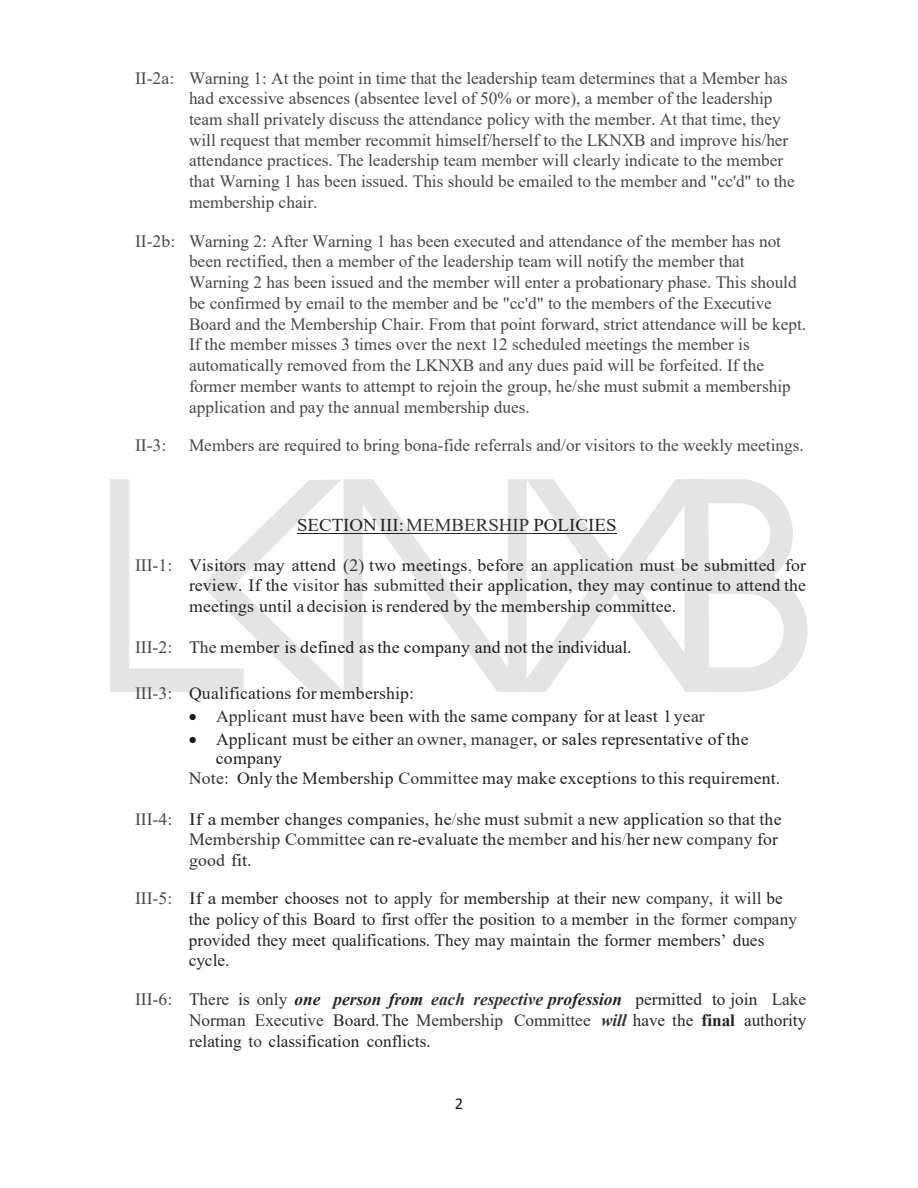
<style>
.page{position:relative;width:918px;height:1188px;background:#fff}
.page>*{position:absolute;margin:0;border:0;box-sizing:border-box;transform-origin:0 0}
.t1{font:18px "Times New Roman";color:#232324;scale:1.05 1}
.t2{font:17.25px/20.7px "Times New Roman";color:#464747}
.t3{font:17.25px/20.2px "Times New Roman";letter-spacing:.005em;color:#232324;text-align:justify}
.t4{font:17.25px/20.7px "Times New Roman";letter-spacing:.005em;color:#232324;scale:1.13 1}
.t5{font:17.25px "Times New Roman";letter-spacing:.01em;color:#1c1b1a}
.t6{font:16.5px "Calibri";color:#1c1b1a}
.s1{color:#313334}
.s2{color:#464747}
.s3{color:#717373}
.s4{color:#232324}
.s5{color:#1c1b1a}
.s6{font-weight:700;font-style:italic}
.s7{font-weight:700;font-style:italic;color:#313334}
.s8{font-weight:700}
.s9{color:#2f2f2f}
</style>
<div class="page">
<svg style="left:110px;top:479px;width:698px;height:213px"></svg>
<hr style="left:297px;top:533px;width:109px;height:1px;background:#232324">
<hr style="left:406px;top:533px;width:127px;height:1px;background:#313334">
<hr style="left:533px;top:533px;width:84px;height:1px;background:#232324">
<p class="t2" style="left:189px;top:67px;width:607px;text-indent:-54px">II-2a: Warning 1: At the point in time that the leadership team determines that a Member has had excessive absences (absentee level of 50% or more), a member of the leadership team shall privately discuss the attendance policy with the member. At that time, they will request that member recommit himself/herself to the LKNXB and improve his/her attendance practices. The leadership team member will clearly indicate to the member that Warning 1 has been issued. This should be emailed to the member and "cc'd" to the membership chair.</p>
<p class="t2" style="left:189px;top:230px;width:619px;text-indent:-54px">II-2b: Warning 2: After Warning 1 has been executed and attendance of the member has not been rectified, then a member of the leadership team will notify the member that Warning 2 has been issued and the member will enter a probationary phase. This should be confirmed by email to the member and be "cc'd" to the members of the Executive Board and the Membership Chair. From that point forward, strict attendance will be kept.<br>If the member misses 3 times over the next 12 scheduled meetings the member is automatically removed from the LKNXB and any dues paid will be forfeited. If the former member wants to attempt to rejoin the group, he/she must submit a membership application and pay the annual membership dues.</p>
<p class="t2" style="left:135px;top:435px;width:33px">II-3:</p>
<p class="t2" style="left:189px;top:435px;width:616px">Members are required to bring bona-fide referrals and/or visitors to the weekly meetings.</p>
<p class="t1" style="left:297px;top:513px;width:306px">SECTION III:<span class="s1">MEMBERSHIP</span> POLICIES</p>
<p class="t3" style="left:189px;top:555px;width:619px;text-indent:-54px"><span class="s2">III-1:</span> Visitors may attend <span class="s1">(2)</span> two meetings<span class="s3">,</span> before an <span class="s1">application</span> must be submitted for review. If the <span class="s1">visitor</span> has <span class="s1">submitted</span> their application, they may continue to attend the meetings until a decision is rendered by the membership committee.</p>
<p class="t5" style="left:135px;top:635px;width:498px"><span class="s2">III-2:</span> <span class="s1">The</span> <span class="s4">member</span> is defined as the company and not the individual.</p>
<p class="t3" style="left:135px;top:683px;width:281px"><span class="s2">III-3:</span> Qualifications for membership:</p>
<p class="t3" style="left:189px;top:706px;width:517px"><span class="s5">•</span> <span class="s1">Applicant</span> must have been with the same company for at least 1<span class="s1">year</span></p>
<p class="t5" style="left:189px;top:727px;width:561px">• <span class="s4">Applicant must be either</span> <span class="s1">an owner, manager</span>, or sales representative of the</p>
<p class="t5" style="left:216px;top:747px;width:68px">company</p>
<p class="t3" style="left:189px;top:768px;width:593px"><span class="s1">Note:</span> Only the Membership <span class="s1">Committee</span> may make exceptions to this requirement.</p>
<p class="t4" style="left:189px;top:808px;width:526px;text-indent:-54px"><span class="s2">III-4:</span> If a member changes companies, he<span class="s3">/</span><span class="s1">she</span> must <span class="s1">submit a</span> new application so that the<br><span class="s1">Membership Committee</span> can re-evaluate the <span class="s1">member</span> and his<span class="s3">/</span>her new <span class="s1">company</span> for <span class="s1">good</span> fit.</p>
<p class="t4" style="left:189px;top:887px;width:540px;text-indent:-54px"><span class="s2">III-5:</span> If a member chooses not to <span class="s1">apply for</span> membership at their new <span class="s1">company, it will</span> be the policy of this Board to first <span class="s1">offer</span> the position to <span class="s1">a</span> member in <span class="s1">the former company </span>provided they meet qualifications. They may maintain the former members’ dues cycle.</p>
<p class="t3" style="left:189px;top:988px;width:619px;line-height:20.7px;text-indent:-54px"><span class="s2">III-6:</span> <span class="s1">There</span> is <span class="s1">only</span> <span class="s6">one person from</span> <span class="s7">each respective</span> <span class="s6">profession</span> permitted to join <span class="s1">Lake Norman Executive</span> Board.The <span class="s1">Membership Committee</span> <span class="s7">will</span> have the <span class="s8">final</span> authority relating <span class="s9">t</span><span class="s1">o</span> classification conflicts.</p>
<p class="t6" style="left:455px;top:1092px;width:10px">2</p>
</div>
